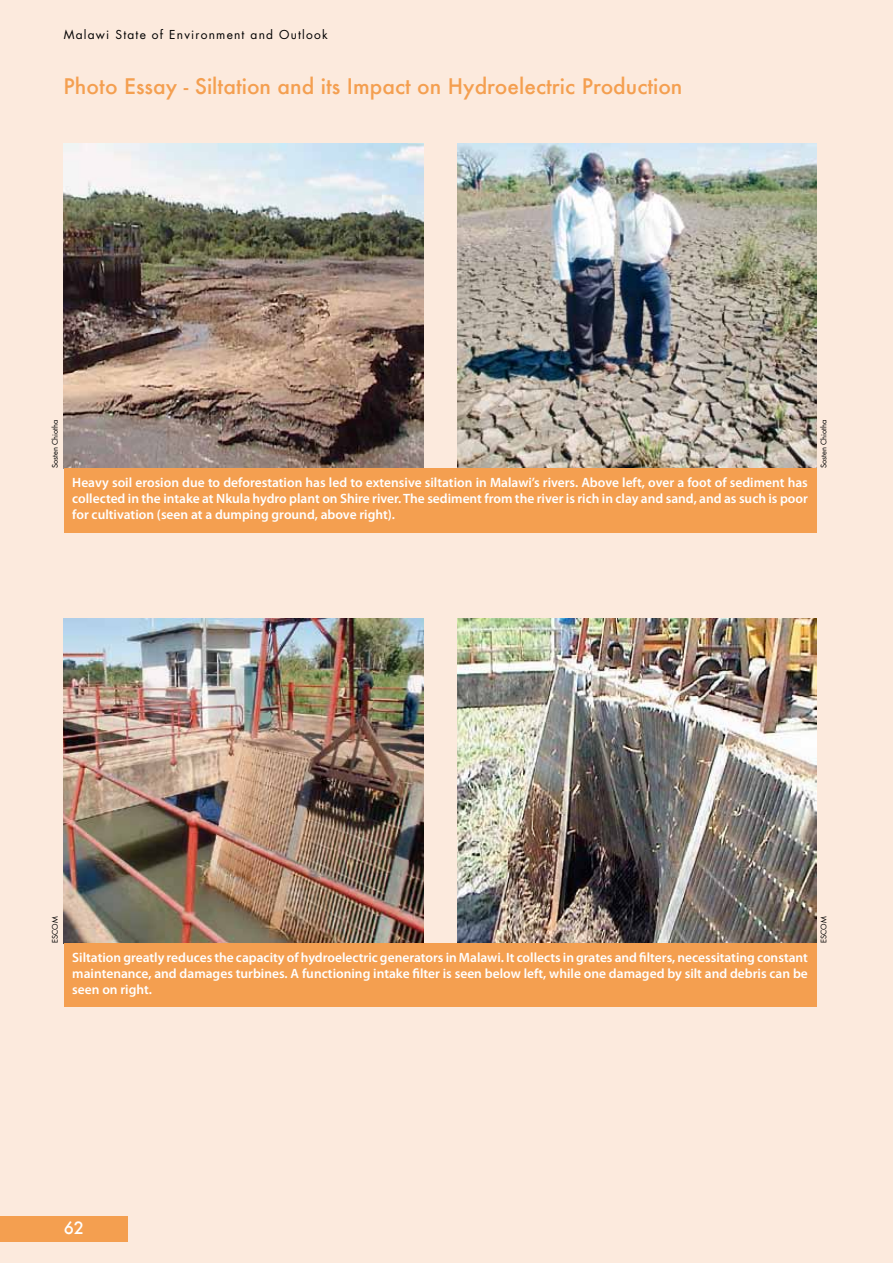
<style>
.page{position:relative;width:893px;height:1263px;background:#fceadd}
.page>*{position:absolute;margin:0;border:0;box-sizing:border-box;transform-origin:0 0}
.t1{font:500 21px "Futura";color:#f49f50}
.t2{font:500 16.5px "Futura";color:#fff}
.t3{font:600 13.5px/16.2px "Myriad Pro";color:#fff;text-align:justify}
.t4{font:12px "Futura";letter-spacing:.1em;color:#000}
.t5{font:7.5px "Futura";color:#000}
</style>
<div class="page">
<img style="left:457px;top:144px;width:359px;height:324px">
<img style="left:64px;top:143px;width:359px;height:325px">
<div style="left:64px;top:468px;width:752px;height:65px;background:#f49f50"></div>
<img style="left:64px;top:618px;width:359px;height:325px">
<img style="left:457px;top:618px;width:359px;height:325px">
<div style="left:64px;top:943px;width:752px;height:64px;background:#f49f50"></div>
<div style="left:0;top:1216px;width:128px;height:25px;background:#f49f50"></div>
<p class="t4" style="left:64px;top:26px;width:265px">Malawi State of Environment and Outlook</p>
<h1 class="t1" style="left:64px;top:72px;width:620px">Photo Essay - Siltation and its Impact on Hydroelectric Production</h1>
<p class="t5" style="left:50px;top:468px;width:50px;rotate:-90deg">Sosten Chiotha</p>
<p class="t5" style="left:819px;top:468px;width:50px;rotate:-90deg">Sosten Chiotha</p>
<p class="t3" style="left:72px;top:474px;width:737px">Heavy soil erosion due to deforestation has led to extensive siltation in Malawi’s rivers. Above left, over a foot of sediment has collected in the intake at Nkula hydro plant on Shire river. The sediment from the river is rich in clay and sand, and as such is poor for cultivation (seen at a dumping ground, above right).</p>
<p class="t5" style="left:50px;top:943px;width:28px;rotate:-90deg">ESCOM</p>
<p class="t3" style="left:72px;top:949px;width:737px">Siltation greatly reduces the capacity of hydroelectric generators in Malawi. It collects in grates and filters, necessitating constant maintenance, and damages turbines. A functioning intake filter is seen below left, while one damaged by silt and debris can be seen on right.</p>
<p class="t5" style="left:819px;top:943px;width:28px;rotate:-90deg">ESCOM</p>
<p class="t2" style="left:64px;top:1216px;width:22px">62</p>
</div>
